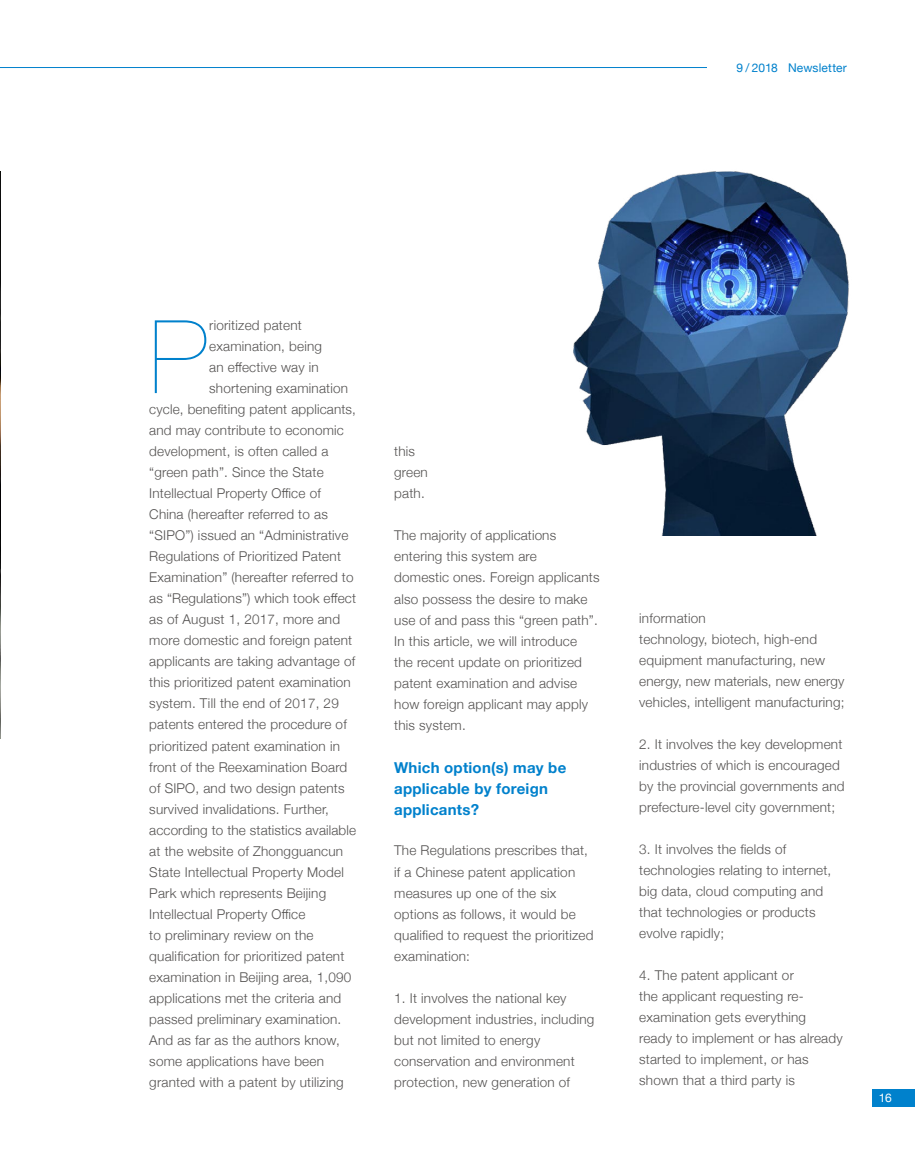
<style>
.page{position:relative;width:915px;height:1149px;background:#fff}
.page>*{position:absolute;margin:0;border:0;box-sizing:border-box;transform-origin:0 0}
.t1{font:200 101.7px "Helvetica Neue";color:#0081cc}
.t2{font:700 15px/21px "Helvetica Neue";letter-spacing:.015em;color:#0081cc}
.t3{font:300 13.5px/21px "Helvetica Neue";letter-spacing:.015em;color:#545251}
.t4{font:12px "Helvetica Neue";letter-spacing:.01em;color:#0081cc}
.t5{font:12px "Helvetica Neue";color:#fff}
</style>
<div class="page">
<div style="left:872px;top:1089px;width:42px;height:17px;background:#0081cc"></div>
<hr style="left:0;top:67px;width:706px;height:1px;background:#0081cc">
<img style="left:573px;top:171px;width:276px;height:365px">
<img style="left:0;top:171px;width:1px;height:566px">
<p class="t4" style="left:736px;top:59px;width:112px">9 / 2018 Newsletter</p>
<h1 class="t1" style="left:149px;top:278px;width:60px">P</h1>
<p class="t3" style="left:209px;top:313px;width:94px">rioritized patent</p>
<p class="t3" style="left:209px;top:334px;width:114px">examination, being</p>
<p class="t3" style="left:209px;top:355px;width:111px">an effective way in</p>
<p class="t3" style="left:209px;top:376px;width:140px">shortening examination</p>
<p class="t3" style="left:149px;top:397px;width:208px">cycle, benefiting patent applicants,</p>
<p class="t3" style="left:149px;top:418px;width:196px">and may contribute to economic</p>
<p class="t3" style="left:149px;top:440px;width:180px">development, is often called a</p>
<p class="t3" style="left:149px;top:461px;width:176px">“green path”. Since the State</p>
<p class="t3" style="left:149px;top:482px;width:173px">Intellectual Property Office of</p>
<p class="t3" style="left:149px;top:503px;width:180px">China (hereafter referred to as</p>
<p class="t3" style="left:149px;top:524px;width:200px">“SIPO”) issued an “Administrative</p>
<p class="t3" style="left:149px;top:545px;width:193px">Regulations of Prioritized Patent</p>
<p class="t3" style="left:149px;top:566px;width:206px">Examination” (hereafter referred to</p>
<p class="t3" style="left:149px;top:587px;width:208px">as “Regulations”) which took effect</p>
<p class="t3" style="left:149px;top:608px;width:192px">as of August 1, 2017, more and</p>
<p class="t3" style="left:149px;top:629px;width:204px">more domestic and foreign patent</p>
<p class="t3" style="left:149px;top:650px;width:207px">applicants are taking advantage of</p>
<p class="t3" style="left:149px;top:671px;width:203px">this prioritized patent examination</p>
<p class="t3" style="left:149px;top:692px;width:191px">system. Till the end of 2017, 29</p>
<p class="t3" style="left:149px;top:713px;width:199px">patents entered the procedure of</p>
<p class="t3" style="left:149px;top:734px;width:192px">prioritized patent examination in</p>
<p class="t3" style="left:149px;top:755px;width:199px">front of the Reexamination Board</p>
<p class="t3" style="left:149px;top:776px;width:197px">of SIPO, and two design patents</p>
<p class="t3" style="left:149px;top:797px;width:181px">survived invalidations. Further,</p>
<p class="t3" style="left:149px;top:818px;width:208px">according to the statistics available</p>
<p class="t3" style="left:149px;top:839px;width:195px">at the website of Zhongguancun</p>
<p class="t3" style="left:149px;top:860px;width:196px">State Intellectual Property Model</p>
<p class="t3" style="left:149px;top:881px;width:178px">Park which represents Beijing</p>
<p class="t3" style="left:149px;top:902px;width:158px">Intellectual Property Office</p>
<p class="t3" style="left:149px;top:923px;width:166px">to preliminary review on the</p>
<p class="t3" style="left:149px;top:944px;width:196px">qualification for prioritized patent</p>
<p class="t3" style="left:149px;top:965px;width:204px">examination in Beijing area, 1,090</p>
<p class="t3" style="left:149px;top:986px;width:193px">applications met the criteria and</p>
<p class="t3" style="left:149px;top:1007px;width:193px">passed preliminary examination.</p>
<p class="t3" style="left:149px;top:1028px;width:192px">And as far as the authors know,</p>
<p class="t3" style="left:149px;top:1049px;width:176px">some applications have been</p>
<p class="t3" style="left:149px;top:1070px;width:196px">granted with a patent by utilizing</p>
<p class="t3" style="left:394px;top:440px;width:35px">this green path.</p>
<p class="t3" style="left:394px;top:524px;width:207px">The majority of applications entering this system are<br>domestic ones. Foreign applicants also possess the desire to make use of and pass this “green path”.<br>In this article, we will introduce<br>the recent update on prioritized patent examination and advise how foreign applicant may apply this system.</p>
<p class="t2" style="left:394px;top:757px;width:173px">Which option(s) may be applicable by foreign applicants?</p>
<p class="t3" style="left:394px;top:838px;width:201px">The Regulations prescribes that, if a Chinese patent application measures up one of the six options as follows, it would be qualified to request the prioritized examination:</p>
<p class="t3" style="left:394px;top:985px;width:201px">1. It involves the national key development industries, including but not limited to energy conservation and environment protection, new generation of</p>
<p class="t3" style="left:639px;top:606px;width:207px">information<br>technology, biotech, high-end equipment manufacturing, new energy, new materials, new energy vehicles, intelligent manufacturing;</p>
<p class="t3" style="left:639px;top:732px;width:207px">2. It involves the key development industries of which is encouraged by the provincial governments and prefecture-level city government;</p>
<p class="t3" style="left:639px;top:837px;width:193px">3. It involves the fields of technologies relating to internet, big data, cloud computing and that technologies or products evolve rapidly;</p>
<p class="t3" style="left:639px;top:963px;width:205px">4. The patent applicant or<br>the applicant requesting re&shy;examination gets everything<br>ready to implement or has already started to implement, or has shown that a third party is</p>
<p class="t5" style="left:878px;top:1088px;width:14px">16</p>
</div>
